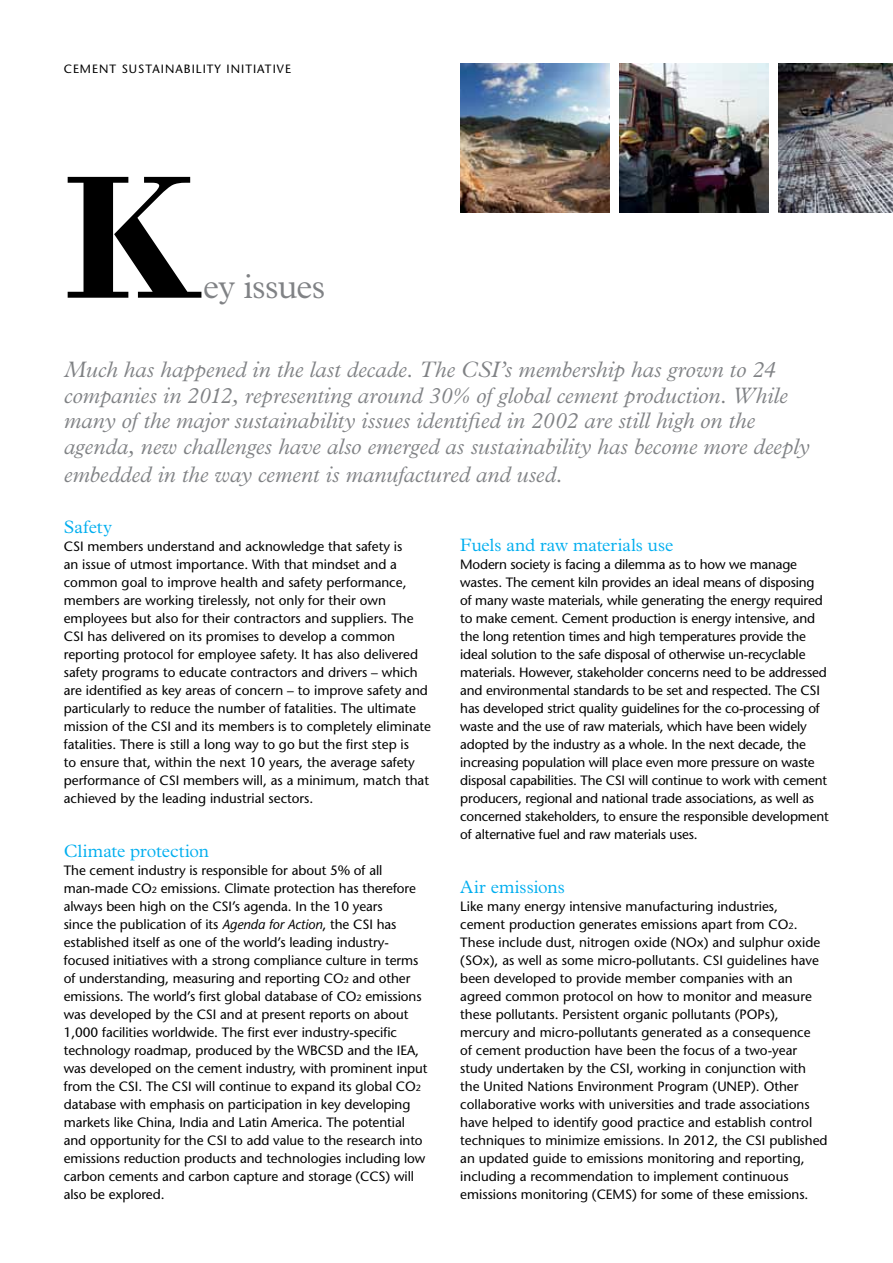
<style>
.page{position:relative;width:893px;height:1263px;background:#fff}
.page>*{position:absolute;margin:0;border:0;box-sizing:border-box;transform-origin:0 0}
.t1{font:700 184.5px "Bodoni";color:#000}
.t2{font:300 34.5px "Plantin MT Pro";letter-spacing:-.02em;color:#808285}
.t3{font:italic 300 22.5px/25.5px "Plantin MT Pro";color:#808285}
.t4{font:300 18px "Plantin MT Pro";color:#00aeef}
.t5{font:500 13.5px/18px "Stone Sans Std";letter-spacing:-.005em;color:#000}
.t6{font:500 12px "Stone Sans Std";letter-spacing:.085em;color:#000}
.s1{font-size:9px}
.s2{font-style:italic}
</style>
<div class="page">
<img style="left:460px;top:64px;width:149px;height:149px">
<img style="left:778px;top:64px;width:115px;height:149px">
<img style="left:619px;top:64px;width:149px;height:149px">
<p class="t6" style="left:64px;top:61px;width:227px">cement SUSTAINABILITY IN ITIATIVE</p>
<h1 class="t1" style="left:64px;top:128px;width:138px">K</h1>
<h2 class="t2" style="left:203px;top:266px;width:124px">ey issues</h2>
<p class="t3" style="left:64px;top:357px;width:747px">Much has happened in the last decade. The CSI’s membership has grown to 24 companies in 2012, representing around 30% of global cement production. While many of the major sustainability issues identified in 2002 are still high on the agenda, new challenges have also emerged as sustainability has become more deeply</p>
<h3 class="t3" style="left:64px;top:462px;width:500px">embedded in the way cement is manufactured and used.</h3>
<h3 class="t4" style="left:64px;top:517px;width:50px">Safety</h3>
<p class="t5" style="left:64px;top:537px;width:369px">CSI members understand and acknowledge that safety is<br>an issue of utmost importance. With that mindset and a common goal to improve health and safety performance, members are working tirelessly, not only for their own employees but also for their contractors and suppliers. The CSI has delivered on its promises to develop a common reporting protocol for employee safety. It has also delivered safety programs to educate contractors and drivers – which are identified as key areas of concern – to improve safety and particularly to reduce the number of fatalities. The ultimate mission of the CSI and its members is to completely eliminate fatalities. There is still a long way to go but the first step is<br>to ensure that, within the next 10 years, the average safety performance of CSI members will, as a minimum, match that achieved by the leading industrial sectors.</p>
<h3 class="t4" style="left:64px;top:841px;width:147px">Climate protection</h3>
<p class="t5" style="left:64px;top:861px;width:365px">The cement industry is responsible for about 5% of all man-made CO<span class="s1">2</span> emissions. Climate protection has therefore always been high on the CSI’s agenda. In the 10 years<br>since the publication of its <span class="s2">Agenda for Action</span>, the CSI has established itself as one of the world’s leading industry&shy;focused initiatives with a strong compliance culture in terms of understanding, measuring and reporting CO<span class="s1">2</span> and other emissions. The world’s first global database of CO<span class="s1">2</span> emissions was developed by the CSI and at present reports on about 1,000 facilities worldwide. The first ever industry-specific technology roadmap, produced by the WBCSD and the IEA, was developed on the cement industry, with prominent input from the CSI. The CSI will continue to expand its global CO<span class="s1">2 </span>database with emphasis on participation in key developing markets like China, India and Latin America. The potential and opportunity for the CSI to add value to the research into emissions reduction products and technologies including low carbon cements and carbon capture and storage (CCS) will also be explored.</p>
<h3 class="t4" style="left:460px;top:535px;width:215px">Fuels and raw materials use</h3>
<p class="t5" style="left:460px;top:555px;width:370px">Modern society is facing a dilemma as to how we manage wastes. The cement kiln provides an ideal means of disposing of many waste materials, while generating the energy required to make cement. Cement production is energy intensive, and the long retention times and high temperatures provide the ideal solution to the safe disposal of otherwise un-recyclable materials. However, stakeholder concerns need to be addressed and environmental standards to be set and respected. The CSI has developed strict quality guidelines for the co-processing of waste and the use of raw materials, which have been widely adopted by the industry as a whole. In the next decade, the increasing population will place even more pressure on waste disposal capabilities. The CSI will continue to work with cement producers, regional and national trade associations, as well as concerned stakeholders, to ensure the responsible development of alternative fuel and raw materials uses.</p>
<h3 class="t4" style="left:460px;top:877px;width:106px">Air emissions</h3>
<p class="t5" style="left:460px;top:897px;width:369px">Like many energy intensive manufacturing industries,<br>cement production generates emissions apart from CO<span class="s1">2</span>.<br>These include dust, nitrogen oxide (N Ox) and sulphur oxide (SOx), as well as some micro-pollutants. CSI guidelines have been developed to provide member companies with an agreed common protocol on how to monitor and measure these pollutants. Persistent organic pollutants (POPs), mercury and micro-pollutants generated as a consequence<br>of cement production have been the focus of a two-year study undertaken by the CSI, working in conjunction with the United Nations Environment Program (UNEP). Other collaborative works with universities and trade associations have helped to identify good practice and establish control techniques to minimize emissions. In 2012, the CSI published an updated guide to emissions monitoring and reporting, including a recommendation to implement continuous emissions monitoring (CEM</p>
<p class="t5" style="left:625px;top:1185px;width:185px">S) for some of these emissions.</p>
</div>
